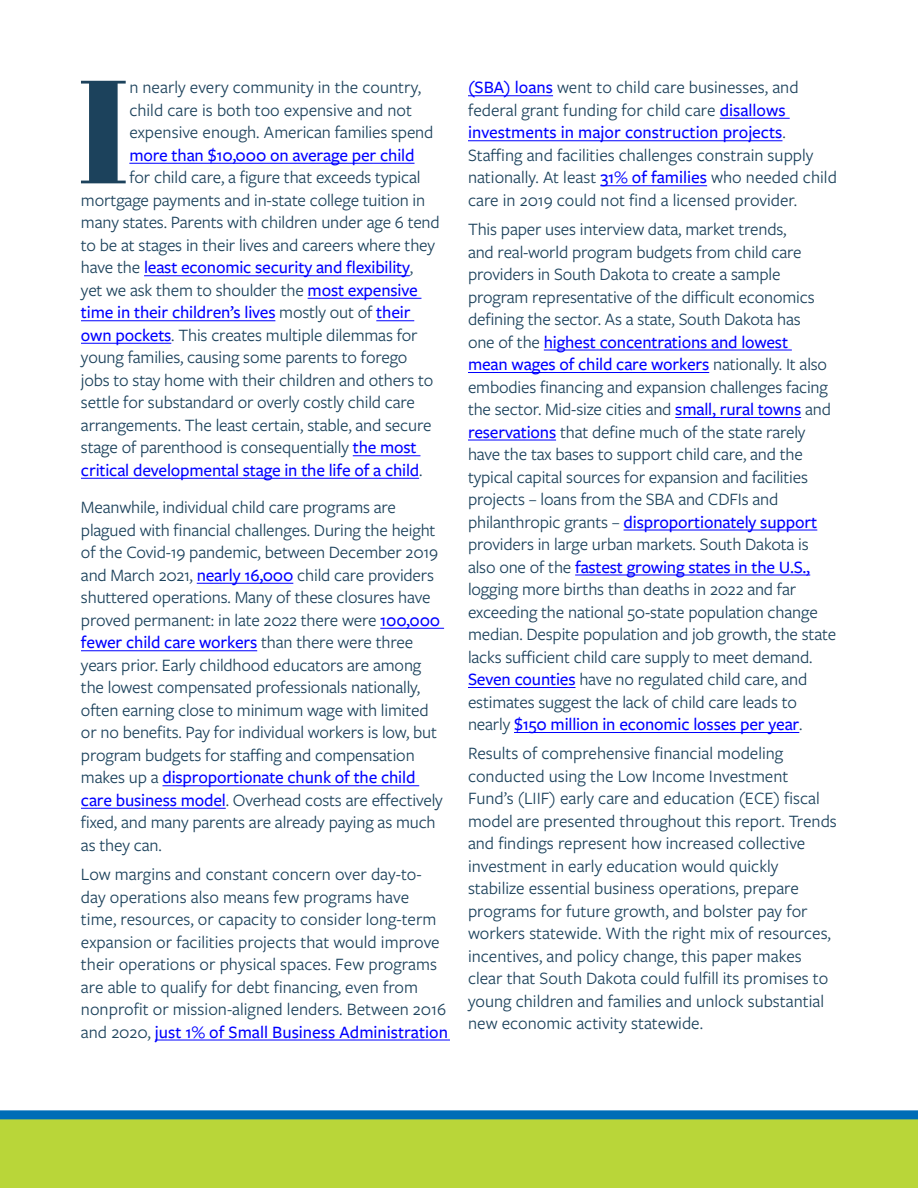
<style>
.page{position:relative;width:918px;height:1188px;background:#fff}
.page>*{position:absolute;margin:0;border:0;box-sizing:border-box;transform-origin:0 0}
.t1{font:146.55px "Abril Fatface";color:#1c425c}
.t2{font:18px/22.5px "Freight Sans Pro";letter-spacing:-.01em;color:#1c425c}
.t3{font:500 18px "Freight Sans Pro";letter-spacing:-.01em;color:#00f}
.s1{font-weight:500;color:#00f}
</style>
<div class="page">
<svg style="left:0;top:1110px;width:918px;height:78px;background:#a3ca48"></svg>
<hr style="left:129px;top:163px;width:286px;height:1px;background:#00f">
<hr style="left:144px;top:276px;width:266px;height:1px;background:#00f">
<hr style="left:308px;top:298px;width:113px;height:1px;background:#00f">
<hr style="left:81px;top:321px;width:194px;height:1px;background:#00f">
<hr style="left:376px;top:321px;width:38px;height:1px;background:#00f">
<hr style="left:81px;top:343px;width:90px;height:1px;background:#00f">
<hr style="left:353px;top:456px;width:67px;height:1px;background:#00f">
<hr style="left:81px;top:478px;width:338px;height:1px;background:#00f">
<hr style="left:197px;top:583px;width:96px;height:1px;background:#00f">
<hr style="left:380px;top:628px;width:64px;height:1px;background:#00f">
<hr style="left:81px;top:651px;width:176px;height:1px;background:#00f">
<hr style="left:162px;top:786px;width:257px;height:1px;background:#00f">
<hr style="left:81px;top:808px;width:145px;height:1px;background:#00f">
<hr style="left:155px;top:1040px;width:295px;height:1px;background:#00f">
<hr style="left:468px;top:96px;width:85px;height:1px;background:#00f">
<hr style="left:720px;top:118px;width:70px;height:1px;background:#00f">
<hr style="left:468px;top:141px;width:314px;height:1px;background:#00f">
<hr style="left:600px;top:186px;width:107px;height:1px;background:#00f">
<hr style="left:544px;top:350px;width:248px;height:1px;background:#00f">
<hr style="left:468px;top:372px;width:241px;height:1px;background:#00f">
<hr style="left:675px;top:417px;width:126px;height:1px;background:#00f">
<hr style="left:468px;top:440px;width:88px;height:1px;background:#00f">
<hr style="left:624px;top:530px;width:193px;height:1px;background:#00f">
<hr style="left:575px;top:575px;width:235px;height:1px;background:#00f">
<hr style="left:468px;top:687px;width:107px;height:1px;background:#00f">
<hr style="left:514px;top:732px;width:285px;height:1px;background:#00f">
<h1 class="t1" style="left:77px;top:28px;width:54px">I</h1>
<p class="t2" style="left:129px;top:76px;width:306px">n nearly every community in the country, child care is both too expensive and not expensive enough. American families spend</p>
<p class="t3" style="left:129px;top:143px;width:287px">more than $10,000 on average per child</p>
<p class="t2" style="left:81px;top:166px;width:360px;text-indent:48px">for child care, a figure that exceeds typical mortgage payments and in-state college tuition in many states. Parents with children under age 6 tend to be at stages in their lives and careers where they have the <span class="s1">least economic security and flexibility</span>,<br>yet we ask them to shoulder the <span class="s1">most expensive time in their children’s lives</span> mostly out of <span class="s1">their own pockets</span>. This creates multiple dilemmas for young families, causing some parents to forego jobs to stay home with their children and others to settle for substandard or overly costly child care arrangements. The least certain, stable, and secure stage of parenthood is consequentially <span class="s1">the most critical developmental stage in the life of a child</span>.</p>
<p class="t2" style="left:81px;top:496px;width:363px">Meanwhile, individual child care programs are plagued with financial challenges. During the height of the Covid-19 pandemic, between December 2019 and March 2021, <span class="s1">nearly 16,000</span> child care providers shuttered operations. Many of these closures have proved permanent: in late 2022 there were <span class="s1">100,000 fewer child care workers</span> than there were three years prior. Early childhood educators are among the lowest compensated professionals nationally, often earning close to minimum wage with limited or no benefits. Pay for individual workers is low, but program budgets for staffing and compensation makes up a <span class="s1">disproportionate chunk of the child care business model</span>. Overhead costs are effectively fixed, and many parents are already paying as much as they can.</p>
<p class="t2" style="left:81px;top:862px;width:369px">Low margins and constant concern over day-to&shy;day operations also means few programs have time, resources, or capacity to consider long-term expansion or facilities projects that would improve their operations or physical spaces. Few programs are able to qualify for debt financing, even from nonprofit or mission-aligned lenders. Between 2016 and 2020, <span class="s1">just 1% of Small Business Administration</span></p>
<p class="t2" style="left:468px;top:76px;width:370px"><span class="s1">(SBA) loans</span> went to child care businesses, and federal grant funding for child care <span class="s1">disallows investments in major construction projects</span>.<br>Staffing and facilities challenges constrain supply nationally. At least <span class="s1">31% of families</span> who needed child care in 2019 could not find a licensed provider.</p>
<p class="t2" style="left:468px;top:217px;width:370px">This paper uses interview data, market trends,<br>and real-world program budgets from child care providers in South Dakota to create a sample program representative of the difficult economics defining the sector. As a state, South Dakota has<br>one of the <span class="s1">highest concentrations and lowest<br>mean wages of child care workers</span> nationally. It also embodies financing and expansion challenges facing the sector. Mid-size cities and <span class="s1">small, rural towns</span> and <span class="s1">reservations</span> that define much of the state rarely have the tax bases to support child care, and the typical capital sources for expansion and facilities projects – loans from the SBA and CDFIs and philanthropic grants – <span class="s1">disproportionately support </span>providers in large urban markets. South Dakota is also one of the <span class="s1">fastest growing states in the U.S., </span>logging more births than deaths in 2022 and far exceeding the national 50-state population change median. Despite population and job growth, the state lacks sufficient child care supply to meet demand.<br><span class="s1">Seven counties</span> have no regulated child care, and estimates suggest the lack of child care leads to nearly <span class="s1">$150 million in economic losses per year</span>.</p>
<p class="t2" style="left:468px;top:742px;width:370px">Results of comprehensive financial modeling conducted using the Low Income Investment Fund’s (LIIF) early care and education (ECE) fiscal model are presented throughout this report. Trends and findings represent how increased collective investment in early education would quickly stabilize essential business operations, prepare programs for future growth, and bolster pay for workers statewide. With the right mix of resources, incentives, and policy change, this paper makes clear that South Dakota could fulfill its promises to young children and families and unlock substantial new economic activity statewide.</p>
</div>
